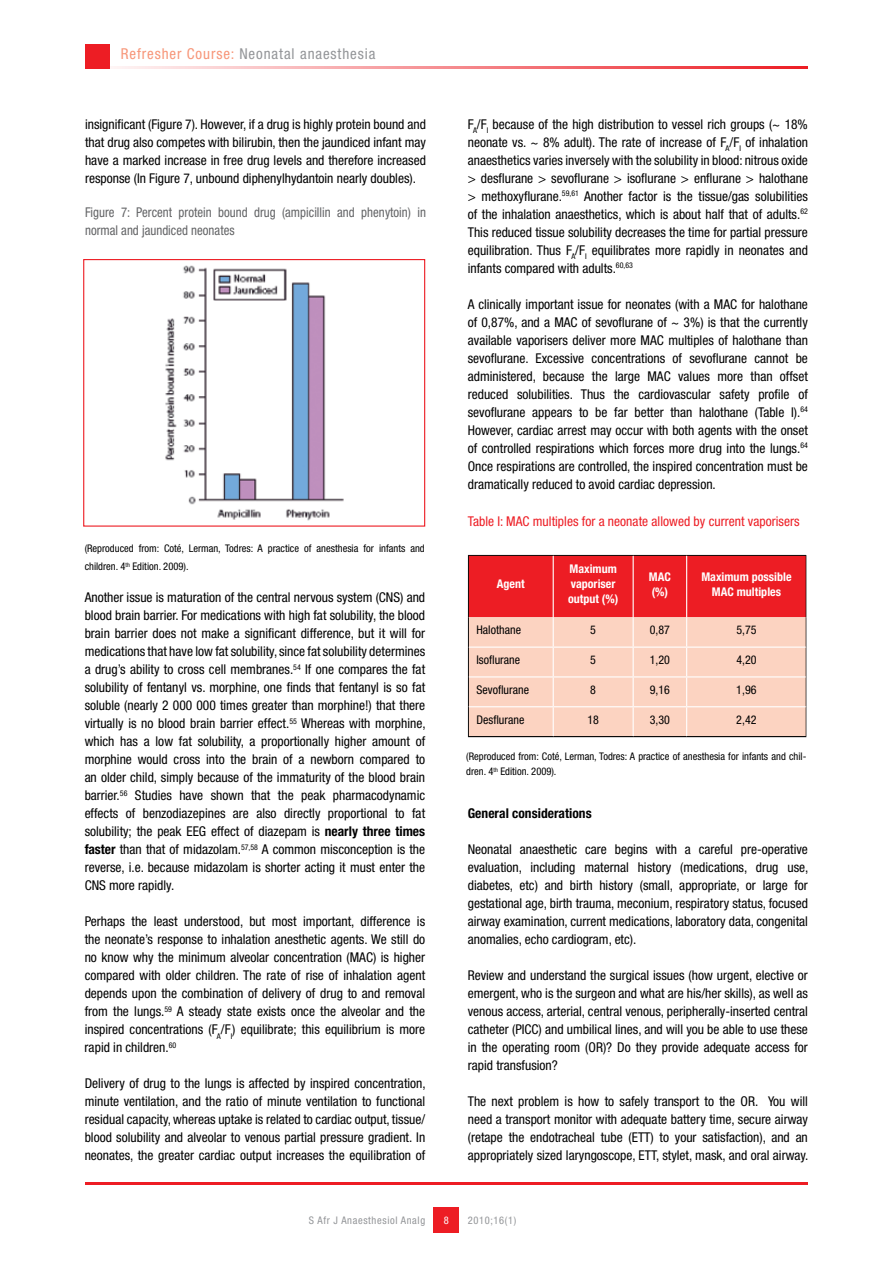
<style>
.page{position:relative;width:893px;height:1263px;background:#fff}
.page>*{position:absolute;margin:0;border:0;box-sizing:border-box;transform-origin:0 0}
.t1{font:condensed 15px "Helvetica Neue LT Std";letter-spacing:.06em;color:#939598}
.t2{font:condensed 13.5px/18px "Helvetica Neue LT Std";color:#000;text-align:justify}
.t3{font:condensed 13.5px/18px "Helvetica Neue LT Std";color:#636466;scale:.95 1}
.t4{font:condensed 13.5px "Helvetica Neue LT Std";color:#ed1d24}
.t5{font:700 condensed 13.5px "Helvetica Neue LT Std";color:#000}
.t6{font:condensed 12px "Helvetica Neue LT Std";color:#000}
.t7{font:700 condensed 12px/15px "Helvetica Neue LT Std";color:#fff}
.t8{font:condensed 10.5px/18px "Helvetica Neue LT Std";color:#000}
.t9{font:condensed 10.5px "Helvetica Neue LT Std";letter-spacing:.06em;color:#939598}
.t10{font:condensed 10.5px "Helvetica Neue LT Std";color:#fff}
.s1{color:#f79679}
.s2{font-weight:700}
</style>
<div class="page">
<div style="left:434px;top:1208px;width:25px;height:25px;background:#ed1d24"></div>
<hr style="left:85px;top:1182px;width:723px;height:2px;background:#ed1d24">
<hr style="left:85px;top:66px;width:723px;height:2px;background:#ed1d24">
<div style="left:85px;top:44px;width:24px;height:24px;background:#ed1d24"></div>
<div style="left:83px;top:259px;width:342px;height:268px;border:1px solid #ed1d24"></div>
<img style="left:165px;top:265px;width:179px;height:256px">
<svg style="left:469px;top:556px;width:336px;height:181px;background:#f5968c"></svg>
<div style="left:466px;top:553px;width:342px;height:190px;border:2px solid #fff"></div>
<p class="t1" style="left:121px;top:45px;width:256px"><span class="s1">Refresher Course:</span> Neonatal anaesthesia</p>
<p class="t2" style="left:85px;top:115px;width:342px">insignificant (Figure 7). However, if a drug is highly protein bound and that drug also competes with bilirubin, then the jaundiced infant may have a marked increase in free drug levels and therefore increased response (In Figure 7, unbound diphenylhydantoin nearly doubles).</p>
<p class="t3" style="left:85px;top:203px;width:360px">Figure 7: Percent protein bound drug (ampicillin and phenytoin) in normal and jaundiced neonates</p>
<p class="t8" style="left:85px;top:540px;width:342px">(Reproduced from: Coté, Lerman, Todres: A practice of anesthesia for infants and children. 4<sup>th</sup> Edition. 2009).</p>
<p class="t2" style="left:85px;top:588px;width:343px">Another issue is maturation of the central nervous system (CNS) and blood brain barrier. For medications with high fat solubility, the blood brain barrier does not make a significant difference, but it will for medications that have low fat solubility, since fat solubility determines a drug’s ability to cross cell membranes.<sup>54</sup> If one compares the fat solubility of fentanyl vs. morphine, one finds that fentanyl is so fat soluble (nearly 2 000 000 times greater than morphine!) that there virtually is no blood brain barrier effect.<sup>55</sup> Whereas with morphine, which has a low fat solubility, a proportionally higher amount of morphine would cross into the brain of a newborn compared to an older child, simply because of the immaturity of the blood brain barrier.<sup>56</sup> Studies have shown that the peak pharmacodynamic effects of benzodiazepines are also directly proportional to fat solubility; the peak EEG effect of diazepam is <span class="s2">nearly three times faster</span> than that of midazolam.<sup>57,58</sup> A common misconception is the reverse, i.e. because midazolam is shorter acting it must enter the CNS more rapidly.</p>
<p class="t2" style="left:85px;top:912px;width:342px">Perhaps the least understood, but most important, difference is the neonate’s response to inhalation anesthetic agents. We still do no know why the minimum alveolar concentration (MAC) is higher compared with older children. The rate of rise of inhalation agent depends upon the combination of delivery of drug to and removal from the lungs.<sup>59</sup> A steady state exists once the alveolar and the inspired concentrations (F<sub>A</sub>/F<sub>I</sub>) equilibrate; this equilibrium is more rapid in children.<sup>60</sup></p>
<p class="t2" style="left:85px;top:1074px;width:343px">Delivery of drug to the lungs is affected by inspired concentration, minute ventilation, and the ratio of minute ventilation to functional residual capacity, whereas uptake is related to cardiac output, tissue/ blood solubility and alveolar to venous partial pressure gradient. In neonates, the greater cardiac output increases the equilibration of</p>
<p class="t2" style="left:468px;top:115px;width:342px">F<sub>A</sub>/F<sub>I</sub> because of the high distribution to vessel rich groups (~ 18% neonate vs. ~ 8% adult). The rate of increase of F<sub>A</sub>/F<sub>I</sub> of inhalation anaesthetics varies inversely with the solubility in blood: nitrous oxide &gt; desflurane &gt; sevoflurane &gt; isoflurane &gt; enflurane &gt; halothane &gt; methoxyflurane.<sup>59,61</sup> Another factor is the tissue/gas solubilities of the inhalation anaesthetics, which is about half that of adults.<sup>62<br></sup>This reduced tissue solubility decreases the time for partial pressure equilibration. Thus F<sub>A</sub>/F<sub>I</sub> equilibrates more rapidly in neonates and infants compared with adults.<sup>60,63</sup></p>
<p class="t2" style="left:468px;top:295px;width:342px">A clinically important issue for neonates (with a MAC for halothane of 0,87%, and a MAC of sevoflurane of ~ 3%) is that the currently available vaporisers deliver more MAC multiples of halothane than sevoflurane. Excessive concentrations of sevoflurane cannot be administered, because the large MAC values more than offset reduced solubilities. Thus the cardiovascular safety profile of sevoflurane appears to be far better than halothane (Table I).<sup>64<br></sup>However, cardiac arrest may occur with both agents with the onset of controlled respirations which forces more drug into the lungs.<sup>64<br></sup>Once respirations are controlled, the inspired concentration must be dramatically reduced to avoid cardiac depression.</p>
<p class="t4" style="left:468px;top:513px;width:333px">Table I: MAC multiples for a neonate allowed by current vaporisers</p>
<p class="t7" style="left:497px;top:576px;width:29px">Agent</p>
<p class="t7" style="left:568px;top:561px;width:52px">Maximum vaporiser output (%)</p>
<p class="t7" style="left:649px;top:569px;width:24px">MAC (%)</p>
<p class="t7" style="left:701px;top:569px;width:92px;text-align:center">Maximum possible<br>MAC multiples</p>
<p class="t6" style="left:476px;top:623px;width:46px">Halothane</p>
<p class="t6" style="left:590px;top:623px;width:7px">5</p>
<p class="t6" style="left:650px;top:623px;width:22px">0,87</p>
<p class="t6" style="left:736px;top:623px;width:22px">5,75</p>
<p class="t6" style="left:476px;top:653px;width:45px">Isoflurane</p>
<p class="t6" style="left:590px;top:653px;width:7px">5</p>
<p class="t6" style="left:650px;top:653px;width:22px">1,20</p>
<p class="t6" style="left:736px;top:653px;width:22px">4,20</p>
<p class="t6" style="left:476px;top:683px;width:54px">Sevoflurane</p>
<p class="t6" style="left:590px;top:683px;width:7px">8</p>
<p class="t6" style="left:650px;top:683px;width:22px">9,16</p>
<p class="t6" style="left:736px;top:683px;width:22px">1,96</p>
<p class="t6" style="left:476px;top:713px;width:49px">Desflurane</p>
<p class="t6" style="left:587px;top:713px;width:13px">18</p>
<p class="t6" style="left:650px;top:713px;width:22px">3,30</p>
<p class="t6" style="left:736px;top:713px;width:22px">2,42</p>
<p class="t8" style="left:466px;top:749px;width:342px;line-height:15px">(Reproduced from: Coté, Lerman, Todres: A practice of anesthesia for infants and chil&shy;dren. 4<sup>th</sup> Edition. 2009).</p>
<p class="t5" style="left:468px;top:805px;width:125px">General considerations</p>
<p class="t2" style="left:468px;top:840px;width:342px">Neonatal anaesthetic care begins with a careful pre-operative evaluation, including maternal history (medications, drug use, diabetes, etc) and birth history (small, appropriate, or large for gestational age, birth trauma, meconium, respiratory status, focused airway examination, current medications, laboratory data, congenital anomalies, echo cardiogram, etc).</p>
<p class="t2" style="left:468px;top:966px;width:342px">Review and understand the surgical issues (how urgent, elective or emergent, who is the surgeon and what are his/her skills), as well as venous access, arterial, central venous, peripherally-inserted central catheter (PICC) and umbilical lines, and will you be able to use these in the operating room (OR)? Do they provide adequate access for rapid transfusion?</p>
<p class="t2" style="left:468px;top:1092px;width:342px">The next problem is how to safely transport to the OR. You will need a transport monitor with adequate battery time, secure airway (retape the endotracheal tube (ETT) to your satisfaction), and an appropriately sized laryngoscope, ETT, stylet, mask, and oral airway.</p>
<p class="t9" style="left:309px;top:1214px;width:118px">S Afr J Anaesthesiol Analg</p>
<p class="t9" style="left:468px;top:1214px;width:50px">2010;16(1)</p>
<p class="t10" style="left:444px;top:1214px;width:7px">8</p>
</div>
